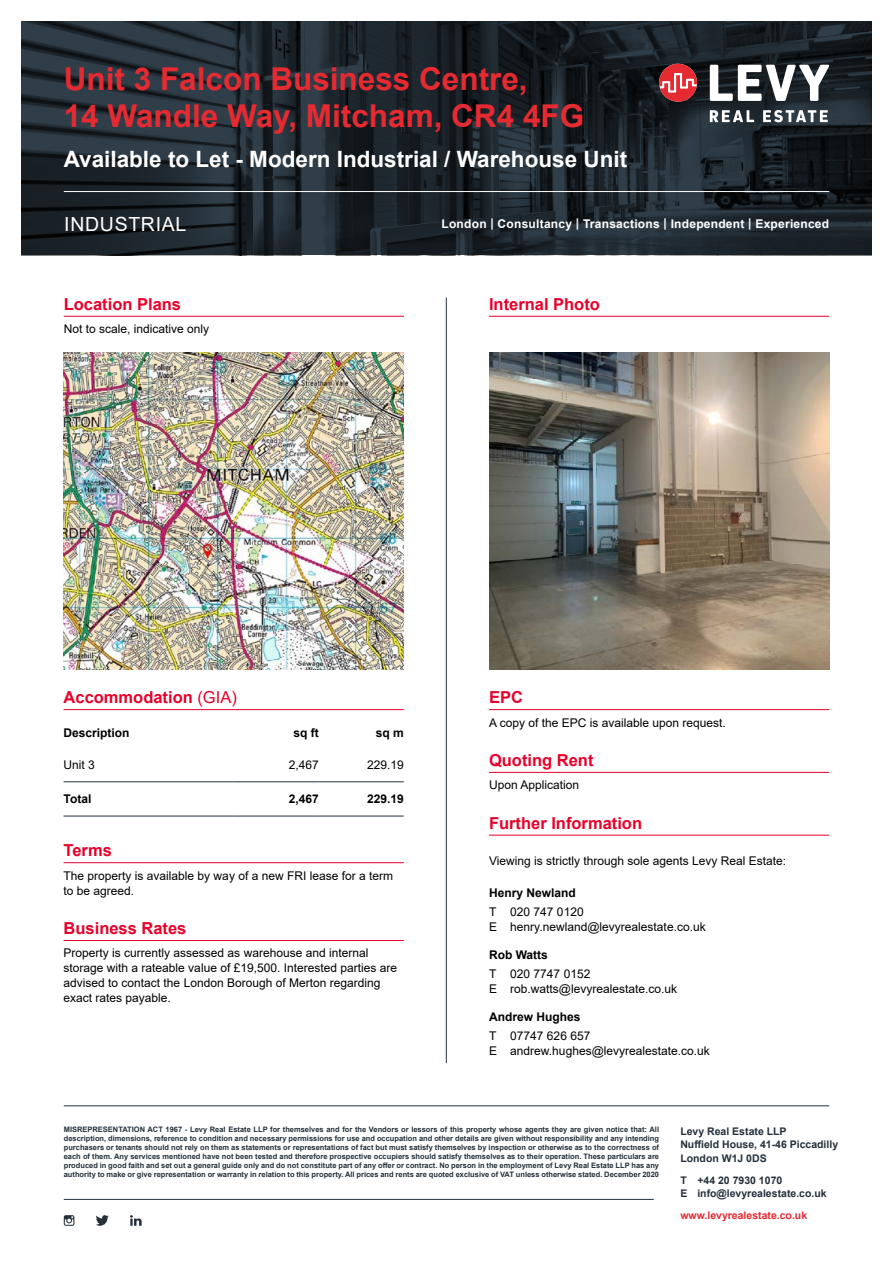
<style>
.page{position:relative;width:893px;height:1263px;background:#fff}
.page>*{position:absolute;margin:0;border:0;box-sizing:border-box;transform-origin:0 0}
.t1{font:700 31.5px/37.8px "Arial";color:#e62a32}
.t2{font:700 22.5px "Arial";color:#fff}
.t3{font:19.5px "Arial";letter-spacing:.035em;color:#fff}
.t4{font:700 16.5px "Arial";color:#e8002a}
.t5{font:12px/15px "Arial";color:#000}
.t6{font:700 12px "Arial";color:#000}
.t7{font:700 12px "Arial";letter-spacing:.02em;color:#fff}
.t8{font:700 10.5px/13.5px "Arial";color:#25303b}
.t9{font:700 10.5px "Arial";color:#e62a32}
.t10{font:700 7.5px/9px "Arial";color:#25303b;text-align:justify}
.s1{font-weight:400}
</style>
<div class="page">
<svg style="left:21px;top:21px;width:851px;height:234px;background:#1d262d"></svg>
<svg style="left:710px;top:65px;width:119px;height:36px"></svg>
<svg style="left:710px;top:110px;width:44px;height:12px"></svg>
<svg style="left:763px;top:110px;width:65px;height:12px"></svg>
<svg style="left:659px;top:64px;width:38px;height:38px"></svg>
<hr style="left:64px;top:1199px;width:590px;height:1px;background:#25303b">
<hr style="left:64px;top:1105px;width:765px;height:1px;background:#25303b">
<hr style="left:64px;top:191px;width:765px;height:1px;background:#fff">
<svg style="left:130px;top:1215px;width:12px;height:11px"></svg>
<svg style="left:96px;top:1215px;width:13px;height:11px"></svg>
<svg style="left:64px;top:1215px;width:10px;height:11px"></svg>
<hr style="left:64px;top:709px;width:340px;height:1px;background:#e8002a">
<hr style="left:64px;top:781px;width:170px;height:1px;background:#25303b">
<hr style="left:234px;top:781px;width:85px;height:1px;background:#25303b">
<hr style="left:319px;top:781px;width:85px;height:1px;background:#25303b">
<hr style="left:64px;top:816px;width:170px;height:1px;background:#25303b">
<hr style="left:234px;top:816px;width:85px;height:1px;background:#25303b">
<hr style="left:319px;top:816px;width:85px;height:1px;background:#25303b">
<img style="left:64px;top:353px;width:340px;height:317px">
<img style="left:489px;top:353px;width:340px;height:317px">
<hr style="left:64px;top:862px;width:340px;height:1px;background:#e8002a">
<hr style="left:64px;top:940px;width:340px;height:1px;background:#e8002a">
<hr style="left:64px;top:316px;width:340px;height:1px;background:#e8002a">
<hr style="left:489px;top:316px;width:340px;height:1px;background:#e8002a">
<hr style="left:489px;top:709px;width:340px;height:1px;background:#e8002a">
<hr style="left:489px;top:772px;width:340px;height:1px;background:#e8002a">
<hr style="left:489px;top:835px;width:340px;height:1px;background:#e8002a">
<hr style="left:446px;top:298px;width:1px;height:765px;background:#25303b">
<h1 class="t1" style="left:64px;top:60px;width:522px">Unit 3 Falcon Business Centre,<br>14 Wandle Way, Mitcham, CR4 4FG</h1>
<h2 class="t2" style="left:64px;top:143px;width:565px">Available to Let - Modern Industrial / Warehouse Unit</h2>
<h3 class="t3" style="left:64px;top:210px;width:124px">INDUSTRIAL</h3>
<h3 class="t7" style="left:441px;top:215px;width:389px">London | Consultancy | Transactions | Independent | Experienced</h3>
<h3 class="t4" style="left:64px;top:292px;width:119px">Location Plans</h3>
<h3 class="t5" style="left:64px;top:321px;width:147px">Not to scale, indicative only</h3>
<h3 class="t4" style="left:489px;top:292px;width:112px">Internal Photo</h3>
<h3 class="t4" style="left:64px;top:686px;width:175px">Accommodation <span class="s1">(GIA)</span></h3>
<h3 class="t6" style="left:64px;top:724px;width:68px">Description</h3>
<h3 class="t6" style="left:293px;top:724px;width:27px">sq ft</h3>
<h3 class="t6" style="left:376px;top:724px;width:30px">sq m</h3>
<h3 class="t5" style="left:64px;top:757px;width:33px">Unit 3</h3>
<h3 class="t5" style="left:289px;top:757px;width:32px">2,467</h3>
<h3 class="t5" style="left:367px;top:757px;width:38px">229.19</h3>
<h3 class="t6" style="left:64px;top:791px;width:29px">Total</h3>
<h3 class="t6" style="left:289px;top:791px;width:32px">2,467</h3>
<h3 class="t6" style="left:367px;top:791px;width:38px">229.19</h3>
<h3 class="t4" style="left:64px;top:839px;width:50px">Terms</h3>
<h3 class="t5" style="left:64px;top:868px;width:331px">The property is available by way of a new FRI lease for a term to be agreed.</h3>
<h3 class="t4" style="left:64px;top:916px;width:124px">Business Rates</h3>
<h3 class="t5" style="left:64px;top:946px;width:335px">Property is currently assessed as warehouse and internal storage with a rateable value of £19,500. Interested parties are advised to contact the London Borough of Merton regarding exact rates payable.</h3>
<h3 class="t4" style="left:489px;top:686px;width:35px">EPC</h3>
<h3 class="t5" style="left:489px;top:715px;width:238px">A copy of the EPC is available upon request.</h3>
<h3 class="t4" style="left:489px;top:748px;width:106px">Quoting Rent</h3>
<h3 class="t5" style="left:489px;top:777px;width:92px">Upon Application</h3>
<h3 class="t4" style="left:489px;top:811px;width:155px">Further Information</h3>
<h3 class="t5" style="left:489px;top:853px;width:299px">Viewing is strictly through sole agents Levy Real Estate:</h3>
<h3 class="t6" style="left:489px;top:884px;width:88px">Henry Newland</h3>
<h3 class="t5" style="left:489px;top:904px;width:218px">T 020 747 0120<br>E henry.newland@levyrealestate.co.uk</h3>
<h3 class="t6" style="left:489px;top:946px;width:60px">Rob Watts</h3>
<h3 class="t5" style="left:489px;top:966px;width:190px">T 020 7747 0152<br>E rob.watts@levyrealestate.co.uk</h3>
<h3 class="t6" style="left:489px;top:1008px;width:93px">Andrew Hughes</h3>
<h3 class="t5" style="left:489px;top:1028px;width:222px">T 07747 626 657<br>E andrew.hughes@levyrealestate.co.uk</h3>
<p class="t10" style="left:64px;top:1125px;width:597px">MISREPRESENTATION ACT 1967 - Levy Real Estate LLP for themselves and for the Vendors or lessors of this property whose agents they are given notice that: All description, dimensions, reference to condition and necessary permissions for use and occupation and other details are given without responsibility and any intending purchasers or tenants should not rely on them as statements or representations of fact but must satisfy themselves by inspection or otherwise as to the correctness of each of them. Any services mentioned have not been tested and therefore prospective occupiers should satisfy themselves as to their operation. These particulars are produced in good faith and set out a general guide only and do not constitute part of any offer or contract. No person in the employment of Levy Real Estate LLP has any authority to make or give representation or warranty in relation to this property. All prices and rents are quoted exclusive of VAT unless otherwise stated. December 2020</p>
<h3 class="t8" style="left:680px;top:1124px;width:159px">Levy Real Estate LLP<br>Nuffield House, 41-46 Piccadilly<br>London W1J 0DS</h3>
<h3 class="t8" style="left:680px;top:1173px;width:148px">T +44 20 7930 1070<br>E info@levyrealestate.co.uk</h3>
<h3 class="t9" style="left:680px;top:1208px;width:128px">www.levyrealestate.co.uk</h3>
</div>
